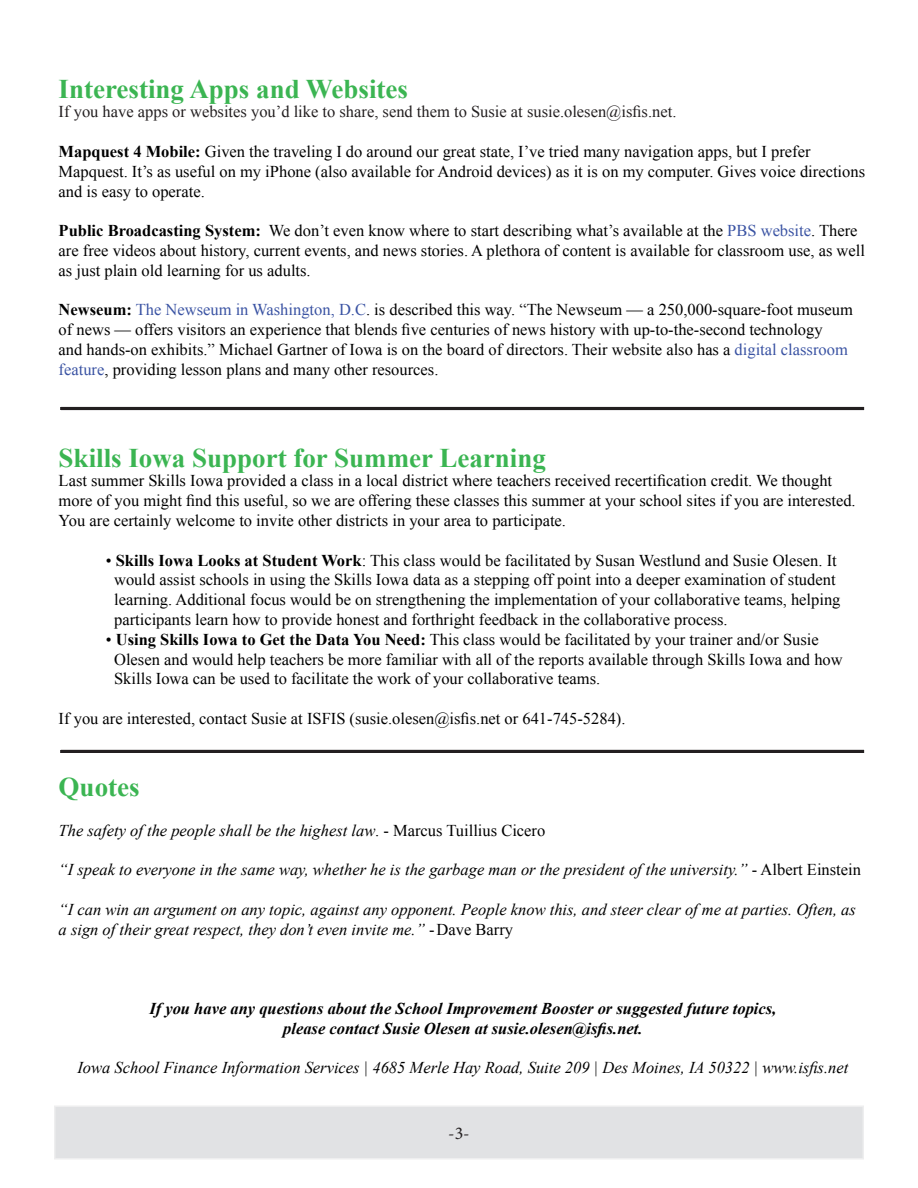
<style>
.page{position:relative;width:918px;height:1188px;background:#fff}
.page>*{position:absolute;margin:0;border:0;box-sizing:border-box;transform-origin:0 0}
.t1{font:700 27px "Times New Roman";color:#3bb552}
.t2{font:18px "Minion Pro";color:#231f20}
.t3{font:16.5px/19.8px "Times New Roman";color:#000}
.t4{font:italic 16.5px/19.8px "Times New Roman";color:#000}
.t5{font:italic 700 16.5px/19.8px "Times New Roman";color:#000;text-align:center}
.t6{font:16.5px "Times New Roman";color:#231f20}
.s1{font-weight:700}
.s2{color:#3a53a3}
.s3{font-style:normal}
</style>
<div class="page">
<div style="left:55px;top:1106px;width:808px;height:53px;background:#e1e2e4"></div>
<div style="left:54px;top:1106px;width:810px;height:54px;border:2px solid #eeeeef"></div>
<svg style="left:60px;top:406px;width:805px;height:5px;background:#737071"></svg>
<svg style="left:60px;top:749px;width:805px;height:4px;background:#504c4d"></svg>
<h1 class="t1" style="left:59px;top:70px;width:351px">Interesting Apps and Websites</h1>
<p class="t6" style="left:59px;top:101px;width:619px">If you have apps or websites you’d like to share, send them to Susie at susie.olesen@isfis.net.</p>
<p class="t3" style="left:59px;top:141px;width:808px"><span class="s1">Mapquest 4 Mobile:</span> Given the traveling I do around our great state, I’ve tried many navigation apps, but I prefer<br>Mapquest. It’s as useful on my iPhone (also available for Android devices) as it is on my computer. Gives voice directions and is easy to operate.</p>
<p class="t3" style="left:59px;top:220px;width:808px"><span class="s1">Public Broadcasting System:</span> We don’t even know where to start describing what’s available at the <span class="s2">PBS website</span>. There are free videos about history, current events, and news stories. A plethora of content is available for classroom use, as well as just plain old learning for us adults.</p>
<p class="t3" style="left:59px;top:300px;width:796px"><span class="s1">Newseum:</span> <span class="s2">The Newseum in Washington, D.C</span>. is described this way. “The Newseum — a 250,000-square-foot museum of news — offers visitors an experience that blends five centuries of news history with up-to-the-second technology<br>and hands-on exhibits.” Michael Gartner of Iowa is on the board of directors. Their website also has a <span class="s2">digital classroom feature</span>, providing lesson plans and many other resources.</p>
<h1 class="t1" style="left:59px;top:439px;width:489px">Skills Iowa Support for Summer Learning</h1>
<p class="t3" style="left:59px;top:471px;width:799px">Last summer Skills Iowa provided a class in a local district where teachers received recertification credit. We thought more of you might find this useful, so we are offering these classes this summer at your school sites if you are interested.<br>You are certainly welcome to invite other districts in your area to participate.</p>
<p class="t3" style="left:114px;top:550px;width:728px;text-indent:-8px">• <span class="s1">Skills Iowa Looks at Student Work</span>: This class would be facilitated by Susan Westlund and Susie Olesen. It would assist schools in using the Skills Iowa data as a stepping off point into a deeper examination of student learning. Additional focus would be on strengthening the implementation of your collaborative teams, helping participants learn how to provide honest and forthright feedback in the collaborative process.</p>
<p class="t3" style="left:114px;top:629px;width:730px;text-indent:-8px">• <span class="s1">Using Skills Iowa to Get the Data You Need:</span> This class would be facilitated by your trainer and/or Susie<br>Olesen and would help teachers be more familiar with all of the reports available through Skills Iowa and how<br>Skills Iowa can be used to facilitate the work of your collaborative teams.</p>
<p class="t3" style="left:59px;top:708px;width:568px">If you are interested, contact Susie at ISFIS (susie.olesen@isfis.net or 641-745-5284).</p>
<h1 class="t1" style="left:59px;top:768px;width:82px">Quotes</h1>
<p class="t4" style="left:59px;top:820px;width:488px">The safety of the people shall be the highest law<span class="s3">. - Marcus Tuillius Cicero</span></p>
<p class="t4" style="left:59px;top:859px;width:804px">“I speak to everyone in the same way, whether he is the garbage man or the president of the university.” <span class="s3">- Albert Einstein</span></p>
<p class="t4" style="left:59px;top:899px;width:799px">“I can win an argument on any topic, against any opponent. People know this, and steer clear of me at parties. Often, as a sign of their great respect, they don’t even invite me.” <span class="s3">-Dave Barry</span></p>
<p class="t5" style="left:149px;top:998px;width:629px">If you have any questions about the School Improvement Booster or suggested future topics, please contact Susie Olesen at susie.olesen@isfis.net.</p>
<p class="t4" style="left:77px;top:1057px;width:772px">Iowa School Finance Information Services | 4685 Merle Hay Road, Suite 209 | Des Moines, IA 50322 | www.isfis.net</p>
<p class="t2" style="left:448px;top:1121px;width:23px">-3-</p>
</div>
